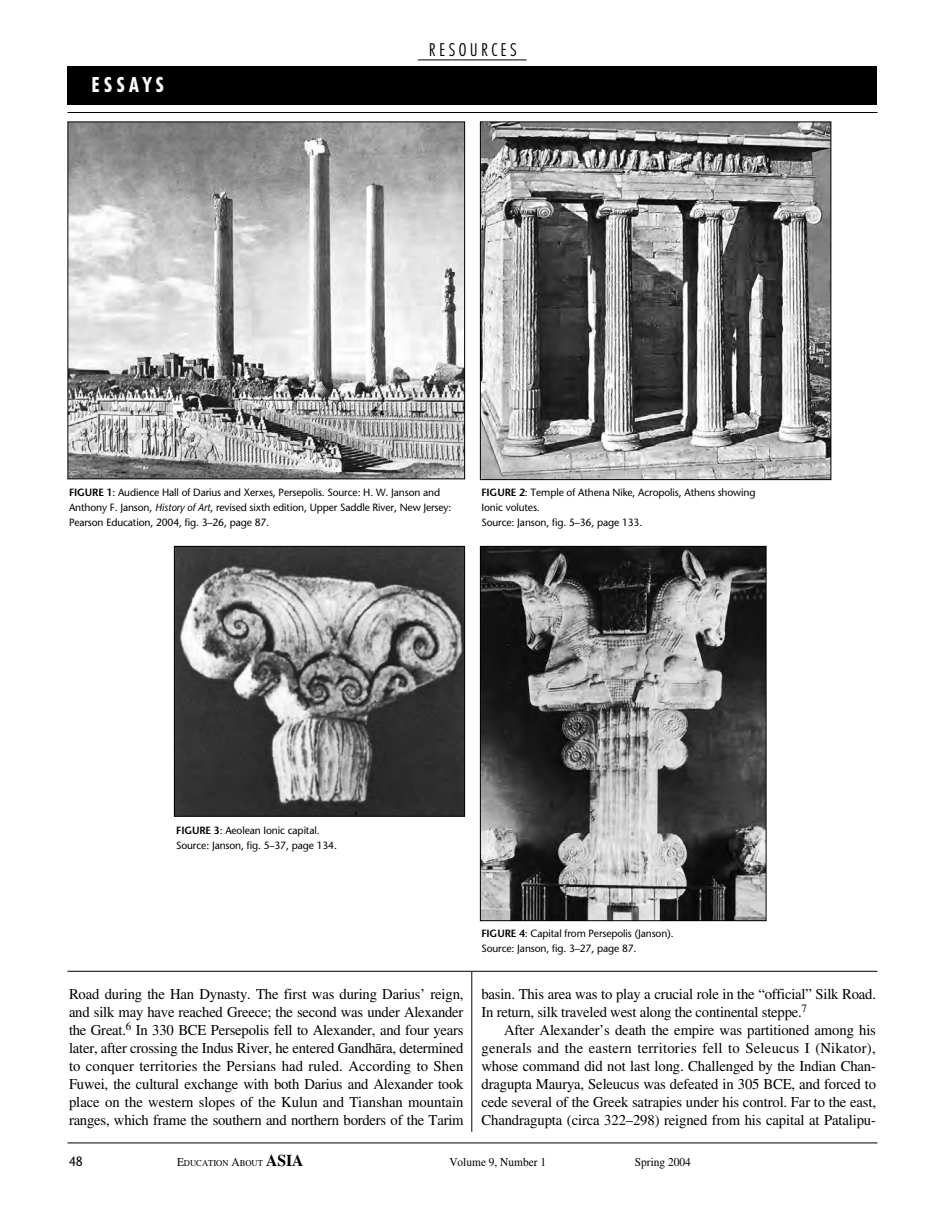
<style>
.page{position:relative;width:945px;height:1215px;background:#fff}
.page>*{position:absolute;margin:0;border:0;box-sizing:border-box;transform-origin:0 0}
.t1{font:700 condensed 21px "Futura BT";letter-spacing:.21em;color:#fff}
.t2{font:300 condensed 18px "Futura BT";letter-spacing:.185em;color:#000}
.t3{font:15px/18px "EAA Times";letter-spacing:-.015em;color:#000;text-align:justify}
.t4{font:13.5px "Stone Sans";color:#000;scale:.9 1}
.t5{font:12px "EAA Times";color:#000;scale:.95 1}
.t6{font:10.5px/15px "Stone Sans";letter-spacing:-.01em;color:#000}
.t7{font:9px "EAA Times";color:#000;scale:.95 1}
.s1{font-weight:600}
.s2{font-style:italic}
.s3{font-size:12px}
.s4{font-weight:700;font-size:16.5px}
</style>
<div class="page">
<hr style="left:68px;top:1143px;width:810px;height:1px;background:#000">
<div style="left:68px;top:66px;width:810px;height:39px;background:#000"></div>
<hr style="left:472px;top:972px;width:1px;height:160px;background:#000">
<hr style="left:68px;top:112px;width:810px;height:1px;background:#000">
<hr style="left:418px;top:60px;width:108px;height:1px;background:#000">
<img style="left:176px;top:548px;width:287px;height:267px">
<div style="left:174px;top:546px;width:291px;height:271px;border:1px solid #000"></div>
<img style="left:482px;top:548px;width:282px;height:371px">
<div style="left:480px;top:546px;width:286px;height:375px;border:1px solid #000"></div>
<img style="left:482px;top:124px;width:347px;height:354px">
<div style="left:480px;top:122px;width:351px;height:358px;border:1px solid #000"></div>
<img style="left:70px;top:124px;width:393px;height:353px">
<div style="left:68px;top:122px;width:397px;height:357px;border:1px solid #000"></div>
<hr style="left:68px;top:971px;width:810px;height:1px;background:#000">
<h1 class="t1" style="left:92px;top:77px;width:74px">ESSAYS</h1>
<p class="t2" style="left:429px;top:42px;width:89px">RESOURCES</p>
<p class="t6" style="left:69px;top:486px;width:384px"><span class="s1">FIGURE 1</span>: Audience Hall of Darius and Xerxes, Persepolis. Source: H. W. Janson and<br>Anthony F. Janson, <span class="s2">History of Art</span>, revised sixth edition, Upper Saddle River, New Jersey:<br>Pearson Education, 2004, fig. 3–26, page 87.</p>
<p class="t6" style="left:482px;top:486px;width:276px"><span class="s1">FIGURE 2</span>: Temple of Athena Nike, Acropolis, Athens showing<br>Ionic volutes.<br>Source: Janson, fig. 5–36, page 133.</p>
<p class="t6" style="left:176px;top:824px;width:162px"><span class="s1">FIGURE 3</span>: Aeolean Ionic capital.<br>Source: Janson, fig. 5–37, page 134.</p>
<p class="t6" style="left:482px;top:927px;width:194px"><span class="s1">FIGURE 4</span>: Capital from Persepolis (Janson).<br>Source: Janson, fig. 3–27, page 87.</p>
<p class="t3" style="left:69px;top:987px;width:396px">Road during the Han Dynasty. The first was during Darius’ reign, and silk may have reached Greece; the second was under Alexander the Great.<sup>6</sup> In 330 BCE Persepolis fell to Alexander, and four years later, after crossing the Indus River, he entered Gandh¯ara, determined to conquer territories the Persians had ruled. According to Shen Fuwei, the cultural exchange with both Darius and Alexander took place on the western slopes of the Kulun and Tianshan mountain ranges, which frame the southern and northern borders of the Tarim</p>
<p class="t3" style="left:481px;top:987px;width:396px">basin. This area was to play a crucial role in the “official” Silk Road.<br>In return, silk traveled west along the continental steppe.<sup>7</sup></p>
<p class="t3" style="left:482px;top:1023px;width:396px;text-indent:23px">After Alexander’s death the empire was partitioned among his generals and the eastern territories fell to Seleucus I (Nikator), whose command did not last long. Challenged by the Indian Chan&shy;dragupta Maurya, Seleucus was defeated in 305 BCE, and forced to cede several of the Greek satrapies under his control. Far to the east, Chandragupta (circa 322–298) reigned from his capital at Patalipu-</p>
<p class="t4" style="left:69px;top:1156px;width:17px">48</p>
<p class="t7" style="left:177px;top:1160px;width:135px"><span class="s3">E</span>DUCATION <span class="s3">A</span>BOUT <span class="s4">ASIA</span></p>
<p class="t5" style="left:449px;top:1158px;width:103px">Volume 9, Number 1</p>
<p class="t5" style="left:635px;top:1158px;width:61px">Spring 2004</p>
</div>
